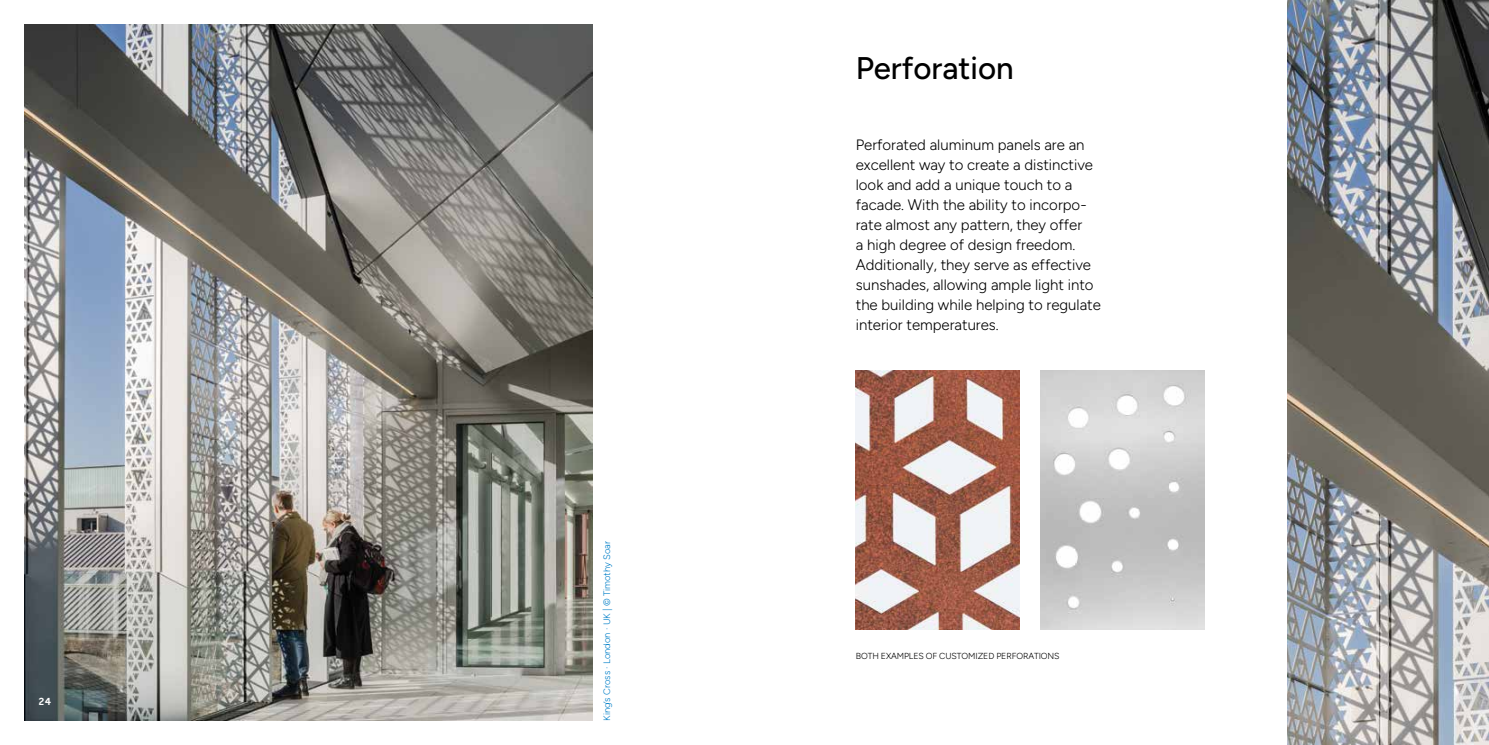
<style>
.page{position:relative;width:1489px;height:745px;background:#fff}
.page>*{position:absolute;margin:0;border:0;box-sizing:border-box;transform-origin:0 0}
.t1{font:500 31.25px "Figtree";color:#000}
.t2{font:300 15px/20px "Figtree";color:#000}
.t3{font:700 10px "NN Ernesto Trial";color:#fff}
.t4{font:300 9.38px "Figtree";color:#007fc8}
.t5{font:300 8.75px "Figtree";letter-spacing:-.01em;color:#000}
</style>
<div class="page">
<img style="left:25px;top:25px;width:567px;height:694px">
<img style="left:855px;top:370px;width:164px;height:258px">
<img style="left:1040px;top:370px;width:164px;height:258px">
<img style="left:1287px;top:0;width:201px;height:744px">
<p class="t3" style="left:38px;top:697px;width:15px">24</p>
<p class="t4" style="left:601px;top:720px;width:181px;rotate:-90deg">King’s Cross · London · UK | © Timothy Soar</p>
<h1 class="t1" style="left:855px;top:50px;width:159px">Perforation</h1>
<p class="t2" style="left:855px;top:134px;width:246px">Perforated aluminum panels are an excellent way to create a distinctive look and add a unique touch to a facade. With the ability to incorpo&shy;rate almost any pattern, they offer<br>a high degree of design freedom.<br>Additionally, they serve as effective sunshades, allowing ample light into the building while helping to regulate interior temperatures.</p>
<p class="t5" style="left:855px;top:650px;width:205px">BOTH EXAMPLES OF CUSTOMIZED PERFORATIONS</p>
</div>
